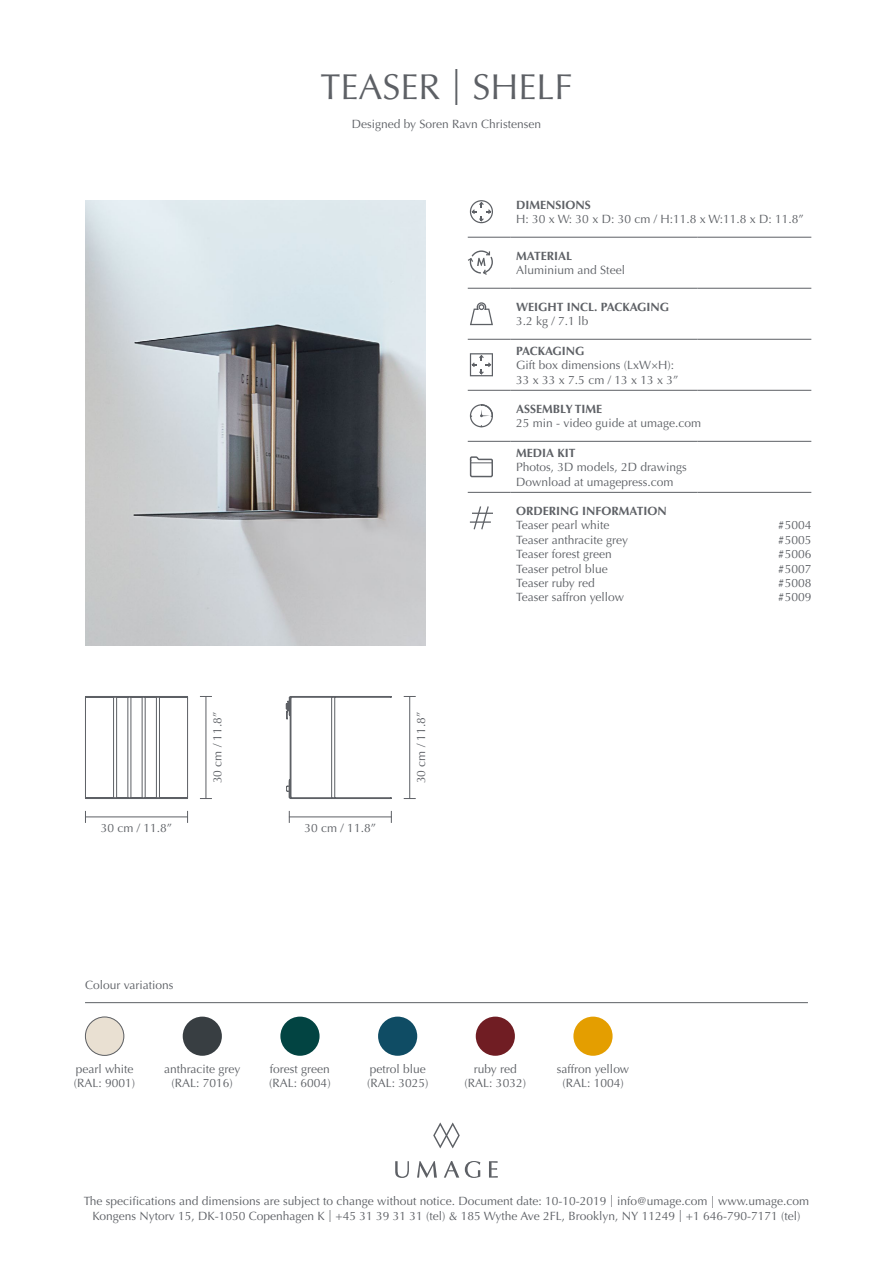
<style>
.page{position:relative;width:893px;height:1263px;background:#fff}
.page>*{position:absolute;margin:0;border:0;box-sizing:border-box;transform-origin:0 0}
.t1{font:36px "Optima LT Std";color:#5d6065}
.t2{font:12px/14.4px "Optima LT Std";color:#5d6065}
.t3{font:700 12px "Optima LT Std";color:#5d6065}
</style>
<div class="page">
<svg style="left:489px;top:1161px;width:9px;height:16px"></svg>
<svg style="left:433px;top:1123px;width:27px;height:25px"></svg>
<svg style="left:395px;top:1161px;width:14px;height:17px"></svg>
<svg style="left:417px;top:1161px;width:20px;height:16px"></svg>
<svg style="left:444px;top:1161px;width:15px;height:16px"></svg>
<svg style="left:465px;top:1161px;width:15px;height:17px"></svg>
<img style="left:85px;top:200px;width:340px;height:446px">
<hr style="left:85px;top:1002px;width:723px;height:1px;background:#5d6065">
<hr style="left:468px;top:237px;width:42px;height:1px;background:#5d6065">
<hr style="left:510px;top:237px;width:187px;height:1px;background:#5d6065">
<hr style="left:697px;top:237px;width:114px;height:1px;background:#5d6065">
<hr style="left:468px;top:288px;width:42px;height:1px;background:#5d6065">
<hr style="left:510px;top:288px;width:187px;height:1px;background:#5d6065">
<hr style="left:697px;top:288px;width:114px;height:1px;background:#5d6065">
<hr style="left:468px;top:339px;width:42px;height:1px;background:#5d6065">
<hr style="left:510px;top:339px;width:187px;height:1px;background:#5d6065">
<hr style="left:697px;top:339px;width:114px;height:1px;background:#5d6065">
<hr style="left:468px;top:390px;width:42px;height:1px;background:#5d6065">
<hr style="left:510px;top:390px;width:187px;height:1px;background:#5d6065">
<hr style="left:697px;top:390px;width:114px;height:1px;background:#5d6065">
<hr style="left:468px;top:441px;width:42px;height:1px;background:#5d6065">
<hr style="left:510px;top:441px;width:187px;height:1px;background:#5d6065">
<hr style="left:697px;top:441px;width:114px;height:1px;background:#5d6065">
<hr style="left:468px;top:492px;width:42px;height:1px;background:#5d6065">
<hr style="left:510px;top:492px;width:187px;height:1px;background:#5d6065">
<hr style="left:697px;top:492px;width:114px;height:1px;background:#5d6065">
<svg style="left:470px;top:200px;width:23px;height:23px"></svg>
<svg style="left:468px;top:250px;width:25px;height:25px"></svg>
<svg style="left:470px;top:302px;width:23px;height:24px"></svg>
<svg style="left:470px;top:353px;width:23px;height:23px"></svg>
<svg style="left:470px;top:404px;width:23px;height:23px"></svg>
<svg style="left:469px;top:456px;width:24px;height:22px"></svg>
<svg style="left:472px;top:506px;width:21px;height:24px"></svg>
<hr style="left:470px;top:521px;width:21px;height:2px;background:#5d6065">
<hr style="left:409px;top:696px;width:1px;height:103px;background:#5d6065">
<hr style="left:206px;top:696px;width:1px;height:103px;background:#5d6065">
<hr style="left:289px;top:816px;width:103px;height:1px;background:#5d6065">
<svg style="left:391px;top:811px;width:1px;height:12px"></svg>
<hr style="left:85px;top:816px;width:103px;height:1px;background:#5d6065">
<img style="left:280px;top:1016px;width:40px;height:40px;border-radius:20px">
<img style="left:476px;top:1016px;width:39px;height:40px;border-radius:20px">
<img style="left:378px;top:1016px;width:39px;height:40px;border-radius:20px">
<img style="left:183px;top:1016px;width:39px;height:40px;border-radius:20px">
<img style="left:85px;top:1016px;width:39px;height:40px;border-radius:20px">
<div style="left:85px;top:1016px;width:39px;height:40px;border:1px solid #5d6065;border-radius:50%"></div>
<img style="left:573px;top:1016px;width:40px;height:40px;border-radius:20px">
<svg style="left:85px;top:696px;width:103px;height:103px"></svg>
<svg style="left:285px;top:696px;width:107px;height:103px"></svg>
<h1 class="t1" style="left:320px;top:66px;width:254px">TEASER | SHELF</h1>
<p class="t2" style="left:352px;top:117px;width:191px">Designed by Soren Ravn Christensen</p>
<p class="t2" style="left:210px;top:783px;width:73px;rotate:-90deg">30 cm / 11.8”</p>
<p class="t2" style="left:414px;top:783px;width:73px;rotate:-90deg">30 cm / 11.8”</p>
<p class="t2" style="left:101px;top:821px;width:73px">30 cm / 11.8”</p>
<p class="t2" style="left:305px;top:821px;width:73px">30 cm / 11.8”</p>
<p class="t2" style="left:85px;top:978px;width:90px">Colour variations</p>
<p class="t3" style="left:516px;top:198px;width:76px">DIMENSIONS</p>
<p class="t2" style="left:516px;top:212px;width:289px">H: 30 x W: 30 x D: 30 cm / H:11.8 x W:11.8 x D: 11.8”</p>
<p class="t3" style="left:516px;top:249px;width:58px">MATERIAL</p>
<p class="t2" style="left:516px;top:263px;width:110px">Aluminium and Steel</p>
<p class="t3" style="left:516px;top:300px;width:154px">WEIGHT INCL. PACKAGING</p>
<p class="t2" style="left:516px;top:314px;width:74px">3.2 kg / 7.1 lb</p>
<p class="t3" style="left:516px;top:344px;width:70px">PACKAGING</p>
<p class="t2" style="left:516px;top:358px;width:164px">Gift box dimensions (LxW×H):<br>33 x 33 x 7.5 cm / 13 x 13 x 3”</p>
<p class="t3" style="left:516px;top:402px;width:88px">ASSEMBLY TIME</p>
<p class="t2" style="left:516px;top:416px;width:186px">25 min - video guide at umage.com</p>
<p class="t3" style="left:516px;top:446px;width:61px">MEDIA KIT</p>
<p class="t2" style="left:516px;top:460px;width:172px">Photos, 3D models, 2D drawings<br>Download at umagepress.com</p>
<p class="t3" style="left:516px;top:504px;width:152px">ORDERING INFORMATION</p>
<p class="t2" style="left:516px;top:518px;width:114px">Teaser pearl white<br>Teaser anthracite grey<br>Teaser forest green<br>Teaser petrol blue<br>Teaser ruby red<br>Teaser saffron yellow</p>
<p class="t2" style="left:778px;top:518px;width:35px;text-align:justify">#5004 #5005 #5006 #5007 #5008 #5009</p>
<p class="t2" style="left:74px;top:1062px;width:63px">pearl white (RAL: 9001)</p>
<p class="t2" style="left:557px;top:1062px;width:74px;text-align:center">saffron yellow (RAL: 1004)</p>
<p class="t2" style="left:269px;top:1062px;width:63px">forest green (RAL: 6004)</p>
<p class="t2" style="left:164px;top:1062px;width:78px;text-align:center">anthracite grey (RAL: 7016)</p>
<p class="t2" style="left:367px;top:1062px;width:63px">petrol blue (RAL: 3025)</p>
<p class="t2" style="left:465px;top:1062px;width:63px;text-align:center">ruby red (RAL: 3032)</p>
<p class="t2" style="left:84px;top:1194px;width:727px;line-height:15px;text-align:center">The specifications and dimensions are subject to change without notice. Document date: 10-10-2019 | info@umage.com | www.umage.com<br>Kongens Nytorv 15, DK-1050 Copenhagen K | +45 31 39 31 31 (tel) &amp; 185 Wythe Ave 2FL, Brooklyn, NY 11249 | +1 646-790-7171 (tel)</p>
</div>
